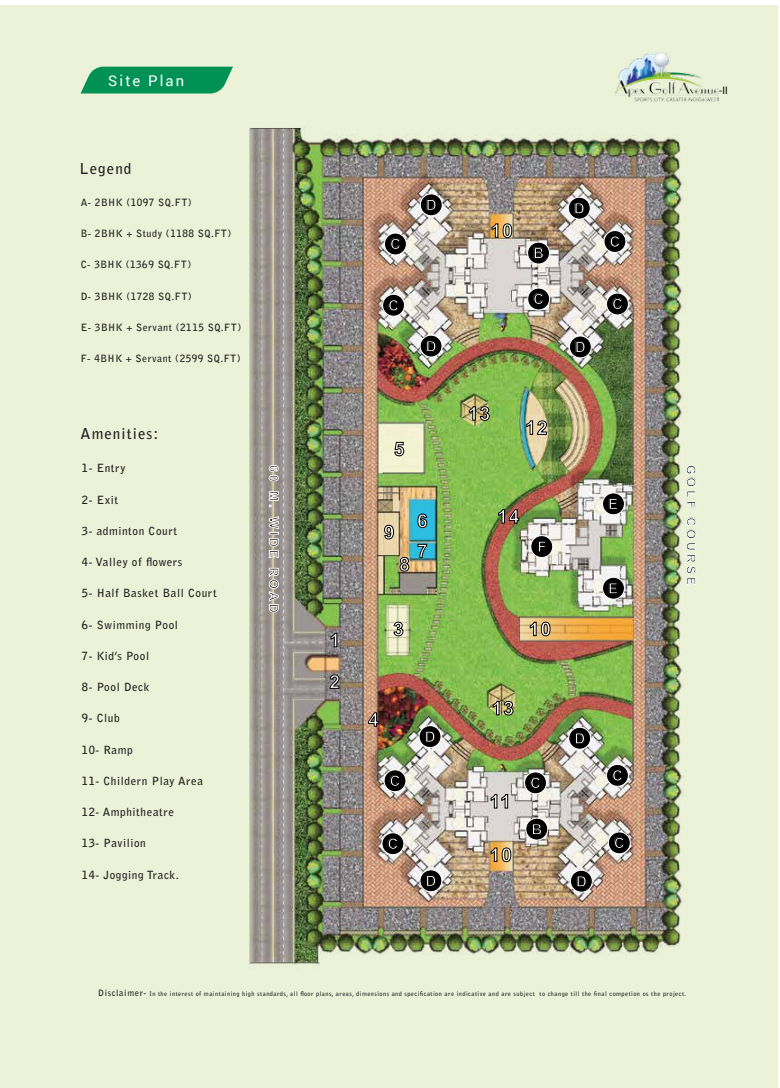
<style>
.page{position:relative;width:780px;height:1088px;background:#fff}
.page>*{position:absolute;margin:0;border:0;box-sizing:border-box;transform-origin:0 0}
.t1{font:700 18.75px/30px "Arial";letter-spacing:.07em;color:#fff}
.t2{font:700 15px "Arial";color:#fff}
.t3{font:700 15px "Bell Gothic Std";letter-spacing:.07em;color:#231f20}
.t4{font:14.75px "Roboto";letter-spacing:.14em;color:#fff}
.t5{font:700 12.5px "Arial";letter-spacing:.23em;color:#231f20}
.t6{font:700 11.25px "Bell Gothic Std";letter-spacing:.05em;color:#231f20}
.t7{font:10.88px "Myriad Pro";color:#010101}
.t8{font:700 10px "Bell Gothic Std";letter-spacing:.05em;color:#231f20}
.t9{font:700 6.25px "Bell Gothic Std";letter-spacing:.07em;color:#231f20}
.s1{font-size:8.75px}
</style>
<div class="page">
<div style="left:0;top:5px;width:777px;height:1083px;background:#ecf2d8"></div>
<svg style="left:80px;top:67px;width:153px;height:26px;background:#159a60"></svg>
<img style="left:249px;top:120px;width:529px;height:855px">
<svg style="left:330px;top:633px;width:7px;height:14px"></svg>
<svg style="left:329px;top:674px;width:10px;height:15px"></svg>
<svg style="left:393px;top:622px;width:10px;height:14px"></svg>
<svg style="left:394px;top:442px;width:10px;height:14px"></svg>
<svg style="left:417px;top:514px;width:10px;height:14px"></svg>
<svg style="left:417px;top:544px;width:10px;height:14px"></svg>
<svg style="left:399px;top:557px;width:10px;height:14px"></svg>
<svg style="left:384px;top:525px;width:10px;height:14px"></svg>
<svg style="left:526px;top:420px;width:21px;height:15px"></svg>
<svg style="left:469px;top:406px;width:20px;height:15px"></svg>
<svg style="left:498px;top:509px;width:21px;height:14px"></svg>
<svg style="left:530px;top:622px;width:20px;height:14px"></svg>
<svg style="left:490px;top:847px;width:21px;height:15px"></svg>
<svg style="left:490px;top:794px;width:18px;height:14px"></svg>
<svg style="left:491px;top:223px;width:21px;height:15px"></svg>
<svg style="left:368px;top:712px;width:10px;height:15px"></svg>
<svg style="left:493px;top:701px;width:20px;height:14px"></svg>
<div style="left:527px;top:242px;width:22px;height:22px;background:#000;border-radius:50%"></div>
<div style="left:527px;top:242px;width:22px;height:22px;border:1px solid #fff;border-radius:50%"></div>
<div style="left:526px;top:818px;width:21px;height:22px;background:#000;border-radius:50%"></div>
<div style="left:525px;top:818px;width:23px;height:22px;border:1px solid #fff;border-radius:50%"></div>
<div style="left:527px;top:288px;width:22px;height:22px;background:#000;border-radius:50%"></div>
<div style="left:527px;top:288px;width:22px;height:22px;border:1px solid #fff;border-radius:50%"></div>
<div style="left:604px;top:231px;width:22px;height:21px;background:#000;border-radius:50%"></div>
<div style="left:603px;top:230px;width:23px;height:23px;border:1px solid #fff;border-radius:50%"></div>
<div style="left:606px;top:293px;width:22px;height:22px;background:#000;border-radius:50%"></div>
<div style="left:606px;top:293px;width:22px;height:22px;border:1px solid #fff;border-radius:50%"></div>
<div style="left:569px;top:336px;width:22px;height:22px;background:#000;border-radius:50%"></div>
<div style="left:569px;top:336px;width:22px;height:22px;border:1px solid #fff;border-radius:50%"></div>
<div style="left:420px;top:335px;width:22px;height:22px;background:#000;border-radius:50%"></div>
<div style="left:420px;top:335px;width:22px;height:22px;border:1px solid #fff;border-radius:50%"></div>
<div style="left:420px;top:194px;width:22px;height:22px;background:#000;border-radius:50%"></div>
<div style="left:420px;top:194px;width:22px;height:22px;border:1px solid #fff;border-radius:50%"></div>
<div style="left:568px;top:727px;width:22px;height:22px;background:#000;border-radius:50%"></div>
<div style="left:568px;top:727px;width:22px;height:22px;border:1px solid #fff;border-radius:50%"></div>
<div style="left:602px;top:577px;width:22px;height:22px;background:#000;border-radius:50%"></div>
<div style="left:602px;top:577px;width:22px;height:22px;border:1px solid #fff;border-radius:50%"></div>
<div style="left:531px;top:536px;width:21px;height:21px;background:#000;border-radius:50%"></div>
<div style="left:530px;top:535px;width:23px;height:23px;border:1px solid #fff;border-radius:50%"></div>
<div style="left:602px;top:493px;width:22px;height:22px;background:#000;border-radius:50%"></div>
<div style="left:602px;top:493px;width:22px;height:22px;border:1px solid #fff;border-radius:50%"></div>
<div style="left:570px;top:870px;width:22px;height:22px;background:#000;border-radius:50%"></div>
<div style="left:570px;top:870px;width:22px;height:22px;border:1px solid #fff;border-radius:50%"></div>
<div style="left:420px;top:870px;width:22px;height:22px;background:#000;border-radius:50%"></div>
<div style="left:419px;top:870px;width:23px;height:22px;border:1px solid #fff;border-radius:50%"></div>
<div style="left:419px;top:726px;width:22px;height:21px;background:#000;border-radius:50%"></div>
<div style="left:419px;top:725px;width:22px;height:23px;border:1px solid #fff;border-radius:50%"></div>
<div style="left:568px;top:197px;width:22px;height:22px;background:#000;border-radius:50%"></div>
<div style="left:568px;top:197px;width:22px;height:22px;border:1px solid #fff;border-radius:50%"></div>
<div style="left:606px;top:764px;width:22px;height:22px;background:#000;border-radius:50%"></div>
<div style="left:606px;top:764px;width:22px;height:22px;border:1px solid #fff;border-radius:50%"></div>
<div style="left:608px;top:832px;width:22px;height:22px;background:#000;border-radius:50%"></div>
<div style="left:608px;top:832px;width:22px;height:22px;border:1px solid #fff;border-radius:50%"></div>
<div style="left:524px;top:772px;width:22px;height:22px;background:#000;border-radius:50%"></div>
<div style="left:524px;top:772px;width:22px;height:22px;border:1px solid #fff;border-radius:50%"></div>
<div style="left:384px;top:770px;width:22px;height:22px;background:#000;border-radius:50%"></div>
<div style="left:384px;top:770px;width:22px;height:22px;border:1px solid #fff;border-radius:50%"></div>
<div style="left:382px;top:833px;width:22px;height:21px;background:#000;border-radius:50%"></div>
<div style="left:382px;top:832px;width:22px;height:23px;border:1px solid #fff;border-radius:50%"></div>
<div style="left:382px;top:294px;width:22px;height:22px;background:#000;border-radius:50%"></div>
<div style="left:382px;top:294px;width:22px;height:22px;border:1px solid #fff;border-radius:50%"></div>
<div style="left:384px;top:233px;width:22px;height:22px;background:#000;border-radius:50%"></div>
<div style="left:384px;top:233px;width:22px;height:22px;border:1px solid #fff;border-radius:50%"></div>
<svg style="left:269px;top:465px;width:9px;height:16px"></svg>
<svg style="left:269px;top:491px;width:9px;height:16px"></svg>
<svg style="left:269px;top:516px;width:9px;height:42px"></svg>
<svg style="left:269px;top:568px;width:10px;height:44px"></svg>
<svg style="left:686px;top:465px;width:10px;height:43px"></svg>
<svg style="left:686px;top:518px;width:10px;height:67px"></svg>
<img style="left:615px;top:53px;width:103px;height:49px">
<h3 class="t4" style="left:108px;top:70px;width:77px">Site Plan</h3>
<h2 class="t3" style="left:79px;top:159px;width:53px">Legend</h2>
<p class="t8" style="left:81px;top:196px;width:113px">A- 2BHK (1097 SQ.FT)</p>
<p class="t8" style="left:81px;top:228px;width:152px">B- 2BHK + Study (1188 SQ.FT)</p>
<p class="t8" style="left:81px;top:259px;width:112px">C- 3BHK (1369 SQ.FT)</p>
<p class="t8" style="left:81px;top:290px;width:113px">D- 3BHK (1728 SQ.FT)</p>
<p class="t8" style="left:81px;top:321px;width:162px">E- 3BHK + Servant (2115 SQ.FT)</p>
<p class="t8" style="left:81px;top:353px;width:162px">F- 4BHK + Servant (2599 SQ.FT)</p>
<h2 class="t3" style="left:81px;top:424px;width:79px">Amenities:</h2>
<p class="t6" style="left:82px;top:461px;width:45px">1- Entry</p>
<p class="t6" style="left:82px;top:493px;width:38px">2- Exit</p>
<p class="t6" style="left:82px;top:524px;width:97px">3- adminton Court</p>
<p class="t6" style="left:82px;top:555px;width:102px">4- Valley of flowers</p>
<p class="t6" style="left:82px;top:586px;width:136px">5- Half Basket Ball Court</p>
<p class="t6" style="left:82px;top:618px;width:98px">6- Swimming Pool</p>
<p class="t6" style="left:82px;top:649px;width:69px">7- Kid’s Pool</p>
<p class="t6" style="left:82px;top:680px;width:69px">8- Pool Deck</p>
<p class="t6" style="left:82px;top:711px;width:39px">9- Club</p>
<p class="t6" style="left:82px;top:743px;width:52px">10- Ramp</p>
<p class="t6" style="left:82px;top:774px;width:123px">11- Childern Play Area</p>
<p class="t6" style="left:82px;top:805px;width:94px">12- Amphitheatre</p>
<p class="t6" style="left:82px;top:836px;width:65px">13- Pavilion</p>
<p class="t6" style="left:82px;top:868px;width:98px">14- Jogging Track.</p>
<p class="t7" style="left:719px;top:84px;width:10px">-II</p>
<h2 class="t2" style="left:390px;top:234px;width:12px">C</h2>
<h2 class="t2" style="left:388px;top:295px;width:12px">C</h2>
<h1 class="t1" style="left:394px;top:435px;width:12px">5</h1>
<h2 class="t2" style="left:426px;top:195px;width:12px">D</h2>
<h1 class="t1" style="left:490px;top:216px;width:24px">10</h1>
<h2 class="t2" style="left:533px;top:243px;width:12px">B</h2>
<h2 class="t2" style="left:533px;top:289px;width:12px">C</h2>
<h2 class="t2" style="left:574px;top:198px;width:12px">D</h2>
<h2 class="t2" style="left:425px;top:336px;width:12px">D</h2>
<h2 class="t2" style="left:575px;top:337px;width:12px">D</h2>
<h1 class="t1" style="left:468px;top:399px;width:24px">13</h1>
<h1 class="t1" style="left:525px;top:413px;width:24px">12</h1>
<h2 class="t2" style="left:609px;top:232px;width:12px">C</h2>
<h2 class="t2" style="left:612px;top:294px;width:12px">C</h2>
<p class="t5" style="left:282px;top:465px;width:149px;rotate:90deg">60 M. WIDE ROAD</p>
<p class="t5" style="left:699px;top:465px;width:122px;rotate:90deg">GOLF COURSE</p>
<h2 class="t2" style="left:608px;top:494px;width:12px">E</h2>
<h1 class="t1" style="left:497px;top:502px;width:24px">14</h1>
<h1 class="t1" style="left:417px;top:506px;width:12px">6<br>7</h1>
<h1 class="t1" style="left:384px;top:518px;width:12px">9</h1>
<h2 class="t2" style="left:537px;top:537px;width:11px">F</h2>
<h1 class="t1" style="left:399px;top:550px;width:12px">8</h1>
<h2 class="t2" style="left:608px;top:578px;width:12px">E</h2>
<h1 class="t1" style="left:329px;top:626px;width:12px">1</h1>
<h1 class="t1" style="left:329px;top:667px;width:12px">2</h1>
<h1 class="t1" style="left:393px;top:615px;width:12px">3</h1>
<h1 class="t1" style="left:528px;top:615px;width:24px">10</h1>
<h1 class="t1" style="left:368px;top:705px;width:12px">4</h1>
<h2 class="t2" style="left:424px;top:727px;width:12px">D</h2>
<h1 class="t1" style="left:491px;top:694px;width:24px">13</h1>
<h2 class="t2" style="left:574px;top:728px;width:12px">D</h2>
<h2 class="t2" style="left:389px;top:771px;width:12px">C</h2>
<h2 class="t2" style="left:530px;top:773px;width:12px">C</h2>
<h2 class="t2" style="left:387px;top:834px;width:12px">C</h2>
<h1 class="t1" style="left:489px;top:787px;width:23px">11</h1>
<h1 class="t1" style="left:489px;top:840px;width:24px">10</h1>
<h2 class="t2" style="left:531px;top:819px;width:12px">B</h2>
<h2 class="t2" style="left:425px;top:871px;width:12px">D</h2>
<h2 class="t2" style="left:576px;top:871px;width:12px">D</h2>
<h2 class="t2" style="left:612px;top:765px;width:12px">C</h2>
<h2 class="t2" style="left:614px;top:833px;width:12px">C</h2>
<p class="t9" style="left:98px;top:989px;width:589px"><span class="s1">Disclaimer-</span> In the interest of maintaining high standards, all floor plans, areas, dimensions and specification are indicative and are subject to change till the final competion os the project.</p>
</div>
